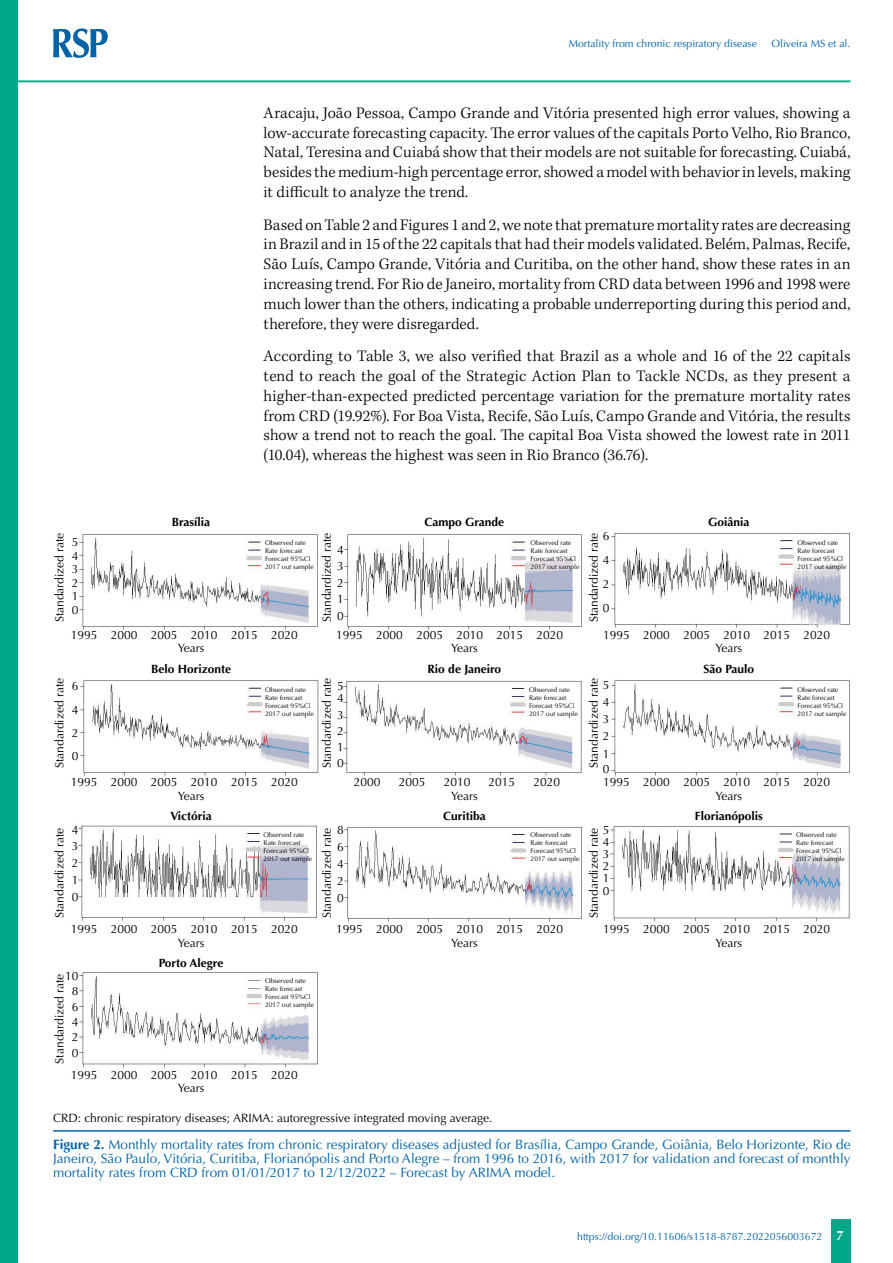
<style>
.page{position:relative;width:893px;height:1263px;background:#fff}
.page>*{position:absolute;margin:0;border:0;box-sizing:border-box;transform-origin:0 0}
.t1{font:300 16.5px/19.8px "Kepler Std";letter-spacing:.005em;color:#000;text-align:justify}
.t2{font:13.5px/14.2px "Optima LT Std";color:#0063a7;text-align:justify}
.t3{font:700 13.5px "Optima LT Std";color:#fff}
.t4{font:12px/24px "Optima";color:#000;text-align:justify}
.t5{font:700 12px "Optima";color:#000}
.t6{font:12px "Optima LT Std";color:#000}
.t7{font:10.5px "Optima LT Std";color:#0063a7}
.t8{font:6.75px/8.1px "Optima";color:#000}
.s1{font-weight:700}
</style>
<div class="page">
<div style="left:831px;top:1220px;width:20px;height:43px;background:#00a788"></div>
<div style="left:0;top:0;width:18px;height:1263px;background:#00a788"></div>
<svg style="left:53px;top:28px;width:55px;height:30px"></svg>
<hr style="left:18px;top:80px;width:832px;height:2px;background:#00a788">
<hr style="left:53px;top:1130px;width:797px;height:2px;background:#0063a7">
<img style="left:79px;top:534px;width:239px;height:96px">
<img style="left:344px;top:534px;width:238px;height:98px">
<img style="left:609px;top:533px;width:241px;height:98px">
<img style="left:80px;top:680px;width:239px;height:96px">
<img style="left:343px;top:680px;width:239px;height:96px">
<img style="left:611px;top:680px;width:239px;height:96px">
<img style="left:78px;top:825px;width:239px;height:98px">
<img style="left:344px;top:826px;width:238px;height:96px">
<img style="left:610px;top:826px;width:240px;height:98px">
<img style="left:79px;top:972px;width:239px;height:96px">
<p class="t7" style="left:569px;top:37px;width:190px">Mortality from chronic respiratory disease</p>
<p class="t7" style="left:771px;top:37px;width:80px">Oliveira MS et al.</p>
<p class="t5" style="left:172px;top:515px;width:40px">Brasília</p>
<p class="t1" style="left:264px;top:103px;width:588px">Aracaju, João Pessoa, Campo Grande and Vitória presented high error values, showing a low-accurate forecasting capacity. The error values of the capitals Porto Velho, Rio Branco, Natal, Teresina and Cuiabá show that their models are not suitable for forecasting. Cuiabá, besides the medium-high percentage error, showed a model with behavior in levels, making it difficult to analyze the trend.</p>
<p class="t1" style="left:264px;top:215px;width:588px">Based on Table 2 and Figures 1 and 2, we note that premature mortality rates are decreasing in Brazil and in 15 of the 22 capitals that had their models validated. Belém, Palmas, Recife, São Luís, Campo Grande, Vitória and Curitiba, on the other hand, show these rates in an increasing trend. For Rio de Janeiro, mortality from CRD data between 1996 and 1998 were much lower than the others, indicating a probable underreporting during this period and, therefore, they were disregarded.</p>
<p class="t1" style="left:264px;top:347px;width:588px">According to Table 3, we also verified that Brazil as a whole and 16 of the 22 capitals tend to reach the goal of the Strategic Action Plan to Tackle NCDs, as they present a higher-than-expected predicted percentage variation for the premature mortality rates from CRD (19.92%). For Boa Vista, Recife, São Luís, Campo Grande and Vitória, the results show a trend not to reach the goal. The capital Boa Vista showed the lowest rate in 2011 (10.04), whereas the highest was seen in Rio Branco (36.76).</p>
<p class="t5" style="left:425px;top:515px;width:81px">Campo Grande</p>
<p class="t5" style="left:708px;top:515px;width:43px">Goiânia</p>
<p class="t8" style="left:531px;top:538px;width:50px">Observed rate<br>Rate forecast<br>Forecast 95%Cl<br>2017 out sample</p>
<p class="t4" style="left:603px;top:524px;width:8px">6<br>4<br>2<br>0</p>
<p class="t4" style="left:603px;top:623px;width:229px">1995 2000 2005 2010 2015 2020</p>
<p class="t4" style="left:48px;top:622px;width:91px;rotate:-90deg">Standardized rate</p>
<p class="t4" style="left:315px;top:622px;width:91px;rotate:-90deg">Standardized rate</p>
<p class="t4" style="left:582px;top:622px;width:91px;rotate:-90deg">Standardized rate</p>
<p class="t4" style="left:72px;top:530px;width:8px">5</p>
<p class="t8" style="left:265px;top:538px;width:50px">Observed rate<br>Rate forecast<br>Forecast 95%Cl<br>2017 out sample</p>
<p class="t8" style="left:798px;top:538px;width:50px">Observed rate<br>Rate forecast<br>Forecast 95%Cl<br>2017 out sample</p>
<p class="t4" style="left:337px;top:538px;width:8px">4</p>
<p class="t4" style="left:337px;top:575px;width:8px;line-height:16.5px">2<br>1<br>0</p>
<p class="t4" style="left:72px;top:549px;width:8px;line-height:13.5px">4<br>3<br>2<br>1</p>
<p class="t4" style="left:71px;top:623px;width:229px">1995 2000 2005 2010 2015 2020</p>
<p class="t4" style="left:337px;top:554px;width:8px">3</p>
<p class="t4" style="left:72px;top:598px;width:8px">0</p>
<p class="t4" style="left:336px;top:623px;width:229px">1995 2000 2005 2010 2015 2020</p>
<p class="t4" style="left:178px;top:637px;width:28px">Years</p>
<p class="t5" style="left:151px;top:662px;width:82px">Belo Horizonte</p>
<p class="t4" style="left:451px;top:637px;width:28px">Years</p>
<p class="t5" style="left:428px;top:662px;width:75px">Rio de Janeiro</p>
<p class="t4" style="left:715px;top:637px;width:28px">Years</p>
<p class="t5" style="left:703px;top:662px;width:52px">São Paulo</p>
<p class="t4" style="left:48px;top:768px;width:91px;rotate:-90deg">Standardized rate</p>
<p class="t4" style="left:315px;top:768px;width:91px;rotate:-90deg">Standardized rate</p>
<p class="t4" style="left:582px;top:768px;width:91px;rotate:-90deg">Standardized rate</p>
<p class="t4" style="left:72px;top:674px;width:8px">6</p>
<p class="t4" style="left:603px;top:673px;width:8px">5</p>
<p class="t4" style="left:337px;top:674px;width:8px">5</p>
<p class="t8" style="left:265px;top:685px;width:50px">Observed rate<br>Rate forecast<br>Forecast 95%Cl<br>2017 out sample</p>
<p class="t8" style="left:529px;top:685px;width:50px">Observed rate<br>Rate forecast<br>Forecast 95%Cl<br>2017 out sample</p>
<p class="t4" style="left:603px;top:693px;width:8px;line-height:17px">4<br>3<br>2</p>
<p class="t4" style="left:603px;top:763px;width:229px;line-height:13px">0<br>1995 2000 2005 2010 2015 2020</p>
<p class="t8" style="left:798px;top:685px;width:50px">Observed rate<br>Rate forecast<br>Forecast 95%Cl<br>2017 out sample</p>
<p class="t4" style="left:337px;top:686px;width:8px">4</p>
<p class="t4" style="left:337px;top:723px;width:8px;line-height:16.2px">2<br>1<br>0</p>
<p class="t4" style="left:72px;top:698px;width:8px;line-height:23.1px">4<br>2<br>0</p>
<p class="t4" style="left:71px;top:770px;width:229px">1995 2000 2005 2010 2015 2020</p>
<p class="t4" style="left:337px;top:703px;width:8px">3</p>
<p class="t4" style="left:603px;top:742px;width:8px">1</p>
<p class="t4" style="left:354px;top:770px;width:28px">2000</p>
<p class="t4" style="left:399px;top:770px;width:28px">2005</p>
<p class="t4" style="left:444px;top:770px;width:28px">2010</p>
<p class="t4" style="left:489px;top:770px;width:28px">2015</p>
<p class="t4" style="left:534px;top:770px;width:28px">2020</p>
<p class="t4" style="left:178px;top:784px;width:28px">Years</p>
<p class="t5" style="left:170px;top:809px;width:43px">Victória</p>
<p class="t4" style="left:451px;top:784px;width:28px">Years</p>
<p class="t5" style="left:443px;top:809px;width:44px">Curitiba</p>
<p class="t4" style="left:715px;top:784px;width:28px">Years</p>
<p class="t5" style="left:695px;top:809px;width:70px">Florianópolis</p>
<p class="t4" style="left:72px;top:818px;width:8px">4</p>
<p class="t4" style="left:337px;top:818px;width:8px">8</p>
<p class="t4" style="left:337px;top:856px;width:8px;line-height:17px">4<br>2<br>0</p>
<p class="t8" style="left:531px;top:831px;width:50px">Observed rate<br>Rate forecast<br>Forecast 95%Cl<br>2017 out sample</p>
<p class="t4" style="left:603px;top:824px;width:8px;line-height:12px">5<br>4</p>
<p class="t4" style="left:603px;top:854px;width:8px">2<br>0</p>
<p class="t4" style="left:603px;top:917px;width:229px">1995 2000 2005 2010 2015 2020</p>
<p class="t4" style="left:48px;top:918px;width:91px;rotate:-90deg">Standardized rate</p>
<p class="t4" style="left:315px;top:918px;width:91px;rotate:-90deg">Standardized rate</p>
<p class="t4" style="left:582px;top:918px;width:91px;rotate:-90deg">Standardized rate</p>
<p class="t8" style="left:264px;top:831px;width:50px">Observed rate<br>Rate forecast<br>Forecast 95%Cl<br>2017 out sample</p>
<p class="t4" style="left:337px;top:835px;width:8px">6</p>
<p class="t8" style="left:796px;top:831px;width:50px">Observed rate<br>Rate forecast<br>Forecast 95%Cl<br>2017 out sample</p>
<p class="t4" style="left:72px;top:838px;width:8px;line-height:16.8px">3<br>2<br>1<br>0</p>
<p class="t4" style="left:71px;top:917px;width:229px">1995 2000 2005 2010 2015 2020</p>
<p class="t4" style="left:603px;top:842px;width:8px">3<br>1</p>
<p class="t4" style="left:336px;top:917px;width:229px">1995 2000 2005 2010 2015 2020</p>
<p class="t4" style="left:178px;top:931px;width:28px">Years</p>
<p class="t5" style="left:159px;top:956px;width:66px">Porto Alegre</p>
<p class="t4" style="left:65px;top:964px;width:15px">10</p>
<p class="t4" style="left:48px;top:1063px;width:91px;rotate:-90deg">Standardized rate</p>
<p class="t8" style="left:265px;top:976px;width:50px">Observed rate<br>Rate forecast<br>Forecast 95%Cl<br>2017 out sample</p>
<p class="t4" style="left:72px;top:979px;width:8px">8</p>
<p class="t4" style="left:72px;top:999px;width:8px;line-height:15.3px">6<br>4<br>2<br>0</p>
<p class="t4" style="left:71px;top:1063px;width:229px">1995 2000 2005 2010 2015 2020</p>
<p class="t4" style="left:178px;top:1076px;width:28px">Years</p>
<p class="t4" style="left:451px;top:931px;width:28px">Years</p>
<p class="t4" style="left:715px;top:931px;width:28px">Years</p>
<p class="t6" style="left:53px;top:1110px;width:441px">CRD: chronic respiratory diseases; ARIMA: autoregressive integrated moving average.</p>
<p class="t2" style="left:53px;top:1137px;width:799px"><span class="s1">Figure 2.</span> Monthly mortality rates from chronic respiratory diseases adjusted for Brasília, Campo Grande, Goiânia, Belo Horizonte, Rio de Janeiro, São Paulo, Vitória, Curitiba, Florianópolis and Porto Alegre – from 1996 to 2016, with 2017 for validation and forecast of monthly mortality rates from CRD from 01/01/2017 to 12/12/2022 – Forecast by ARIMA model.</p>
<p class="t7" style="left:577px;top:1230px;width:247px">https://doi.org/10.11606/s1518-8787.2022056003672</p>
<p class="t3" style="left:836px;top:1228px;width:9px">7</p>
</div>
